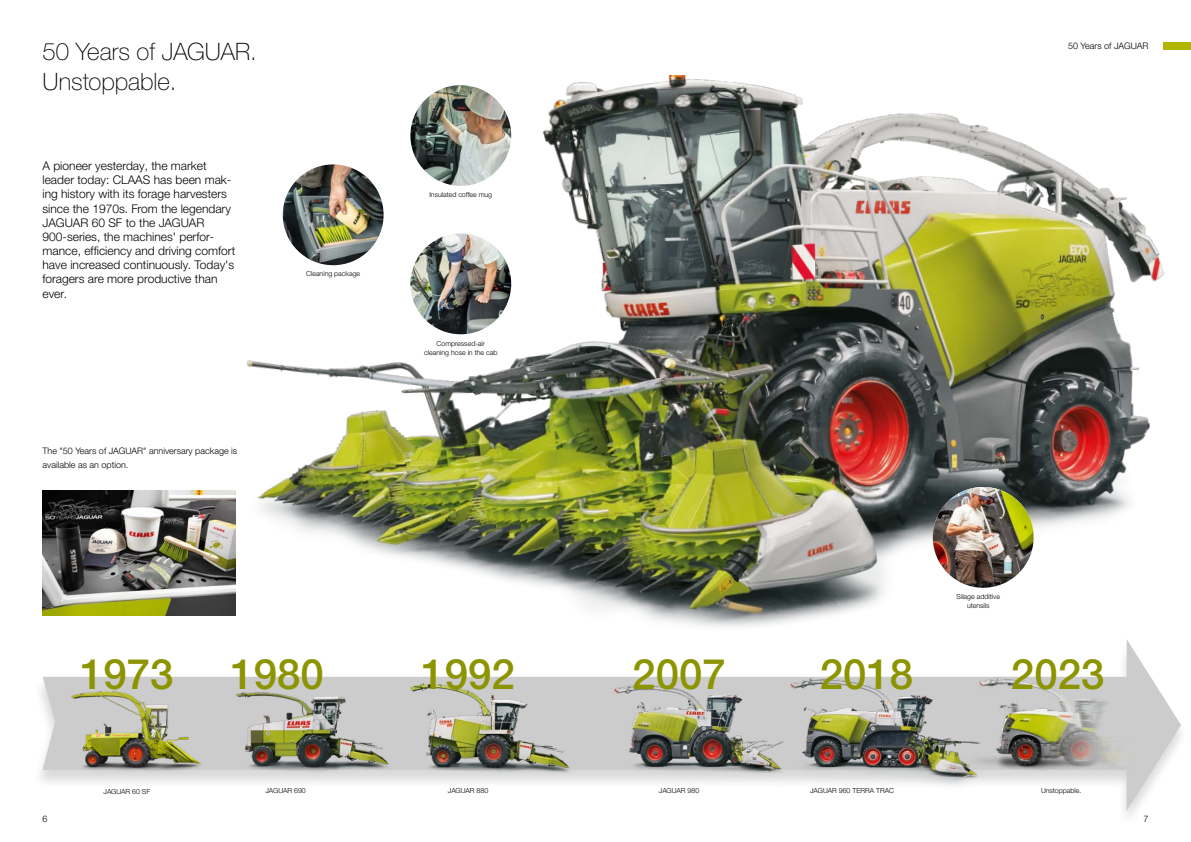
<style>
.page{position:relative;width:1191px;height:842px;background:#fff}
.page>*{position:absolute;margin:0;border:0;box-sizing:border-box;transform-origin:0 0}
.t1{font:500 42px "CLAAS Helvetica Neue";color:#8c9400}
.t2{font:100 24px/30px "CLAAS Helvetica Neue";color:#000}
.t3{font:300 12px/14.2px "CLAAS Helvetica Neue";color:#000}
.t4{font:300 9px/14.2px "CLAAS Helvetica Neue";color:#000}
.t5{font:300 7px/9px "CLAAS Helvetica Neue";color:#000;text-align:center}
</style>
<div class="page">
<div style="left:1162px;top:43px;width:29px;height:7px;background:#b1b700"></div>
<svg style="left:43px;top:658px;width:1138px;height:153px"></svg>
<img style="left:67px;top:76px;width:1097px;height:582px">
<img style="left:227px;top:658px;width:197px;height:120px">
<img style="left:404px;top:672px;width:192px;height:102px">
<img style="left:611px;top:672px;width:161px;height:108px">
<img style="left:772px;top:663px;width:213px;height:130px">
<img style="left:54px;top:675px;width:176px;height:100px">
<img style="left:43px;top:491px;width:193px;height:124px">
<img style="left:932px;top:487px;width:101px;height:101px;border-radius:50px">
<img style="left:410px;top:85px;width:101px;height:101px;border-radius:50px">
<img style="left:283px;top:164px;width:100px;height:101px;border-radius:50px">
<img style="left:951px;top:677px;width:193px;height:105px">
<img style="left:410px;top:233px;width:101px;height:101px;border-radius:50px">
<div style="left:43px;top:439px;width:197px;height:44px;background:#fff"></div>
<h2 class="t2" style="left:43px;top:37px;width:216px">50 Years of JAGUAR.<br>Unstoppable.</h2>
<p class="t3" style="left:43px;top:159px;width:194px">A pioneer yesterday, the market leader today: CLAAS has been mak&shy;ing history with its forage harvesters since the 1970s. From the legendary<br>JAGUAR 60 SF to the JAGUAR<br>900-series, the machines' perfor&shy;mance, efficiency and driving comfort have increased continuously. Today's foragers are more productive than ever.</p>
<p class="t5" style="left:306px;top:269px;width:56px">Cleaning package</p>
<p class="t4" style="left:43px;top:443px;width:196px">The "50 Years of JAGUAR" anniversary package is available as an option.</p>
<p class="t5" style="left:429px;top:190px;width:64px">Insulated coffee mug</p>
<p class="t5" style="left:424px;top:339px;width:75px">Compressed-air cleaning hose in the cab</p>
<p class="t4" style="left:1068px;top:39px;width:82px">50 Years of JAGUAR</p>
<p class="t5" style="left:956px;top:592px;width:45px">Silage additive utensils</p>
<h1 class="t1" style="left:80px;top:647px;width:95px">1973</h1>
<h1 class="t1" style="left:230px;top:647px;width:95px">1980</h1>
<h1 class="t1" style="left:421px;top:647px;width:95px">1992</h1>
<h1 class="t1" style="left:632px;top:647px;width:95px">2007</h1>
<h1 class="t1" style="left:819px;top:647px;width:95px">2018</h1>
<h1 class="t1" style="left:1011px;top:647px;width:95px">2023</h1>
<p class="t5" style="left:104px;top:787px;width:48px">JAGUAR 60 SF</p>
<p class="t5" style="left:265px;top:786px;width:42px">JAGUAR 690</p>
<p class="t5" style="left:448px;top:786px;width:42px">JAGUAR 880</p>
<p class="t5" style="left:659px;top:786px;width:42px">JAGUAR 980</p>
<p class="t5" style="left:810px;top:786px;width:85px">JAGUAR 960 TERRA TRAC</p>
<p class="t5" style="left:1041px;top:786px;width:42px">Unstoppable.</p>
<p class="t4" style="left:43px;top:812px;width:7px">6</p>
<p class="t4" style="left:1143px;top:812px;width:7px">7</p>
</div>
